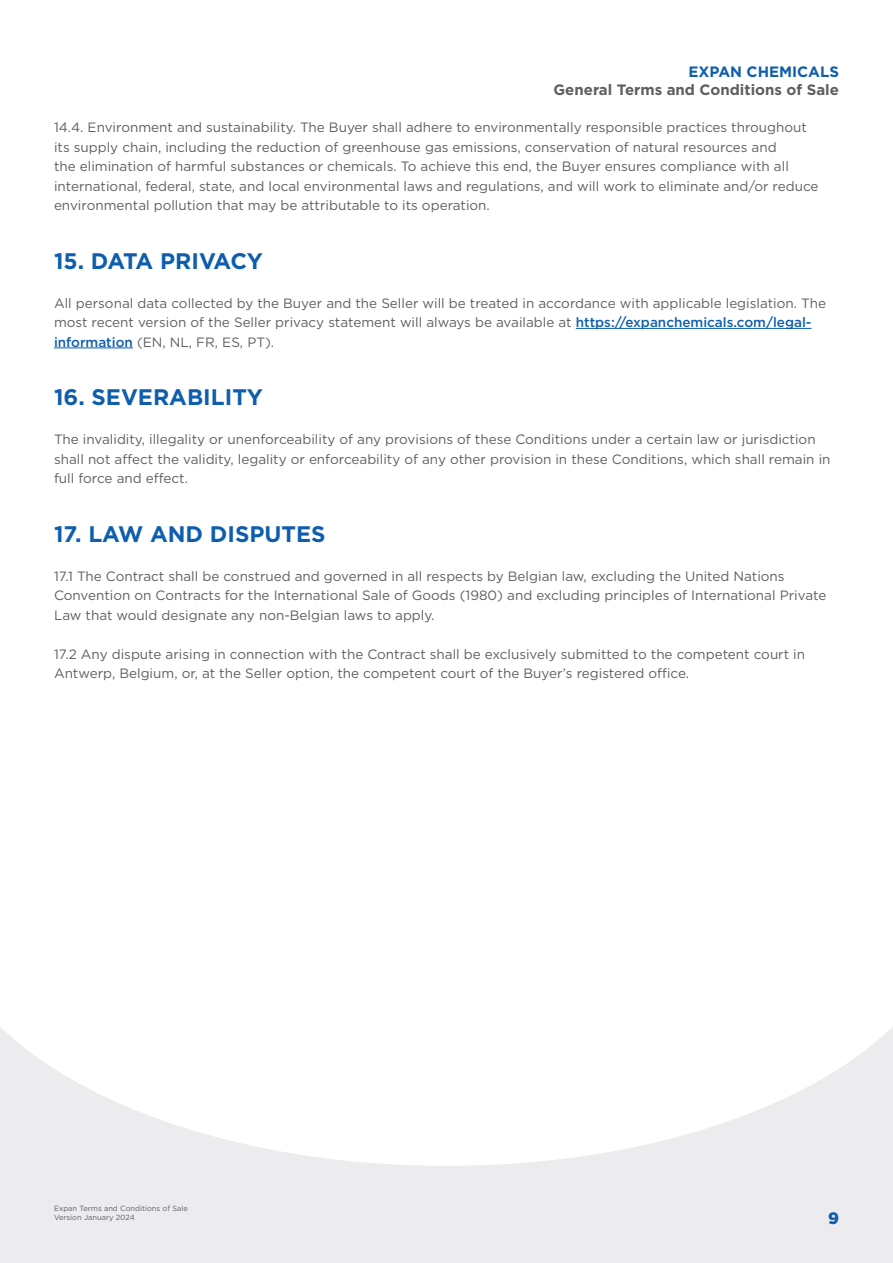
<style>
.page{position:relative;width:893px;height:1263px;background:#fff}
.page>*{position:absolute;margin:0;border:0;box-sizing:border-box;transform-origin:0 0}
.Body{font:700 22.5px "Gotham";color:#0e5ead}
.Body-2{font:700 22.5px "Gotham";letter-spacing:-.03em;color:#0e5ead}
.t1{font:900 16.5px "Gotham";color:#0e5ead}
.t2{font:700 15px "Gotham";color:#5f5f62}
.t3{font:700 15px "Gotham";color:#0e5ead}
.Body-3{font:13.5px/19.5px "Gotham";color:#5f5f62}
.t4{font:7.5px/9px "Gotham";color:#5f5f62}
.s1{font-weight:500;color:#0e5ead}
</style>
<div class="page">
<div style="left:0;top:913px;width:893px;height:350px;background:#ececee"></div>
<svg style="left:0;top:913px;width:893px;height:253px;fill:#fff"></svg>
<hr style="left:576px;top:328px;width:235px;height:1px;background:#0e5ead">
<hr style="left:54px;top:348px;width:79px;height:1px;background:#0e5ead">
<p class="t3" style="left:688px;top:63px;width:152px">EXPAN CHEMICALS</p>
<p class="t2" style="left:554px;top:81px;width:287px">General Terms and Conditions of Sale</p>
<p class="Body-3" style="left:54px;top:117px;width:766px">14.4. Environment and sustainability. The Buyer shall adhere to environmentally responsible practices throughout its supply chain, including the reduction of greenhouse gas emissions, conservation of natural resources and<br>the elimination of harmful substances or chemicals. To achieve this end, the Buyer ensures compliance with all international, federal, state, and local environmental laws and regulations, and will work to eliminate and/or reduce environmental pollution that may be attributable to its operation.</p>
<p class="Body-2" style="left:54px;top:248px;width:210px">15. DATA PRIVACY</p>
<p class="Body-3" style="left:54px;top:293px;width:774px">All personal data collected by the Buyer and the Seller will be treated in accordance with applicable legislation. The most recent version of the Seller privacy statement will always be available at <span class="s1">https://expanchemicals.com/legal&shy;information</span> (EN, NL, FR, ES, PT).</p>
<p class="Body" style="left:54px;top:384px;width:211px">16. SEVERABILITY</p>
<p class="Body-3" style="left:54px;top:429px;width:778px">The invalidity, illegality or unenforceability of any provisions of these Conditions under a certain law or jurisdiction shall not affect the validity, legality or enforceability of any other provision in these Conditions, which shall remain in full force and effect.</p>
<p class="Body" style="left:54px;top:521px;width:273px">17. LAW AND DISPUTES</p>
<p class="Body-3" style="left:54px;top:566px;width:774px">17.1 The Contract shall be construed and governed in all respects by Belgian law, excluding the United Nations<br>Convention on Contracts for the International Sale of Goods (1980) and excluding principles of International Private<br>Law that would designate any non-Belgian laws to apply.</p>
<p class="Body-3" style="left:54px;top:644px;width:753px">17.2 Any dispute arising in connection with the Contract shall be exclusively submitted to the competent court in<br>Antwerp, Belgium, or, at the Seller option, the competent court of the Buyer’s registered office.</p>
<p class="t4" style="left:54px;top:1204px;width:135px">Expan Terms and Conditions of Sale<br>Version January 2024</p>
<p class="t1" style="left:828px;top:1207px;width:12px">9</p>
</div>
